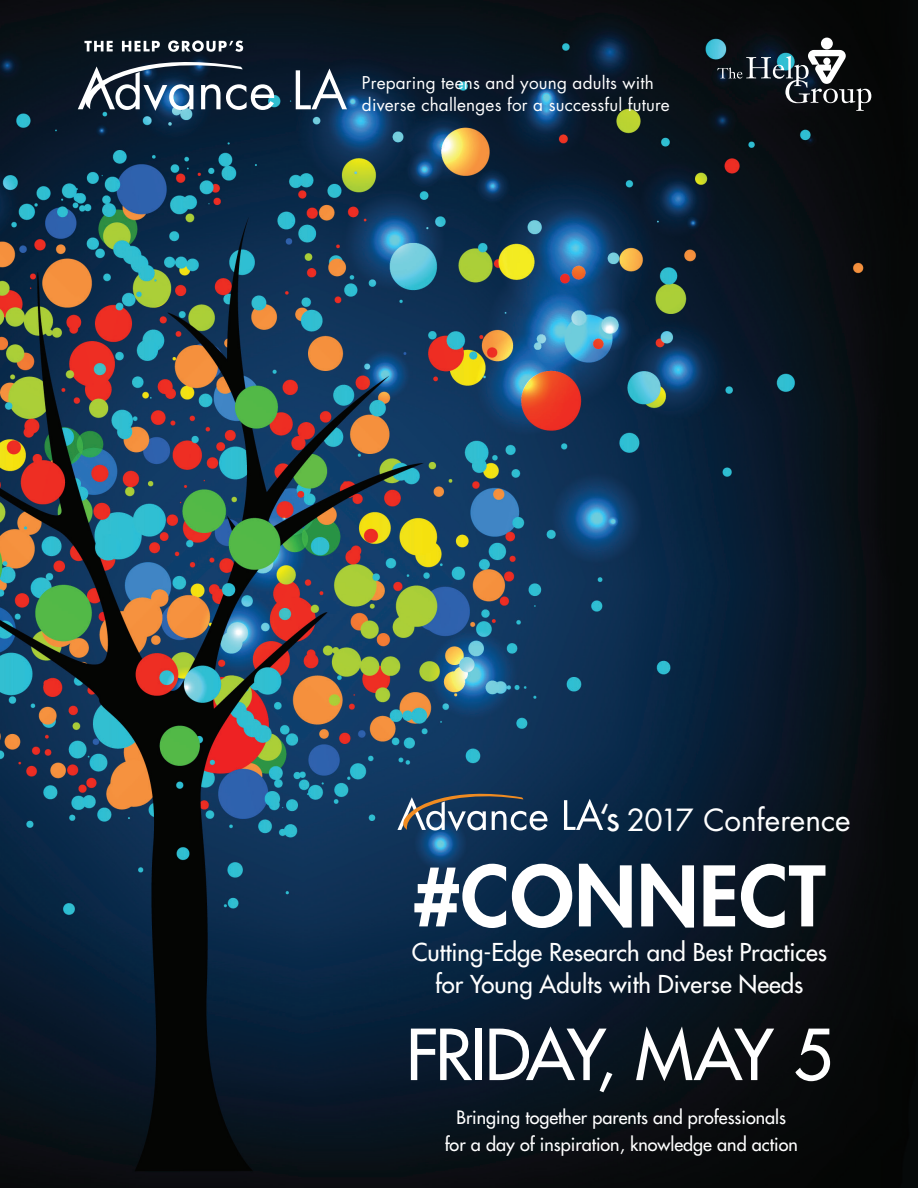
<style>
.page{position:relative;width:918px;height:1188px;background:#fff}
.page>*{position:absolute;margin:0;border:0;box-sizing:border-box;transform-origin:0 0}
.t1{font:800 81px "Futura";letter-spacing:.01em;color:#fff}
.t2{font:68.25px "Futura";letter-spacing:-.045em;color:#fff}
.t3{font:29.7px "Futura";letter-spacing:-.005em;color:#fff}
.t4{font:24px/32.4px "Futura";color:#fff;text-align:center}
.t5{font:18px/27px "Futura";color:#fff;text-align:center}
.t6{font:17.1px/22.2px "Futura";letter-spacing:.01em;color:#fff}
.s1{font-size:35.7px}
</style>
<div class="page">
<img style="left:0;top:0;width:918px;height:1188px">
<svg style="left:564px;top:799px;width:39px;height:31px"></svg>
<svg style="left:394px;top:785px;width:154px;height:46px;background:#41576f"></svg>
<div style="left:821px;top:38px;width:12px;height:11px;background:#fff;border-radius:50%"></div>
<svg style="left:717px;top:50px;width:154px;height:61px;background:#323a3f"></svg>
<svg style="left:296px;top:68px;width:51px;height:41px"></svg>
<svg style="left:74px;top:40px;width:201px;height:71px"></svg>
<p class="t6" style="left:362px;top:71px;width:309px">Preparing teens and young adults with diverse challenges for a successful future</p>
<h3 class="t3" style="left:599px;top:799px;width:253px"><span class="s1">‘s</span> 2017 Conference</h3>
<h1 class="t1" style="left:413px;top:842px;width:414px">#CONNECT</h1>
<h3 class="t4" style="left:412px;top:935px;width:417px">Cutting-Edge Research and Best Practices for Young Adults with Diverse Needs</h3>
<h2 class="t2" style="left:406px;top:1010px;width:428px">FRIDAY, MAY 5</h2>
<p class="t5" style="left:445px;top:1104px;width:355px">Bringing together parents and professionals for a day of inspiration, knowledge and action</p>
</div>
